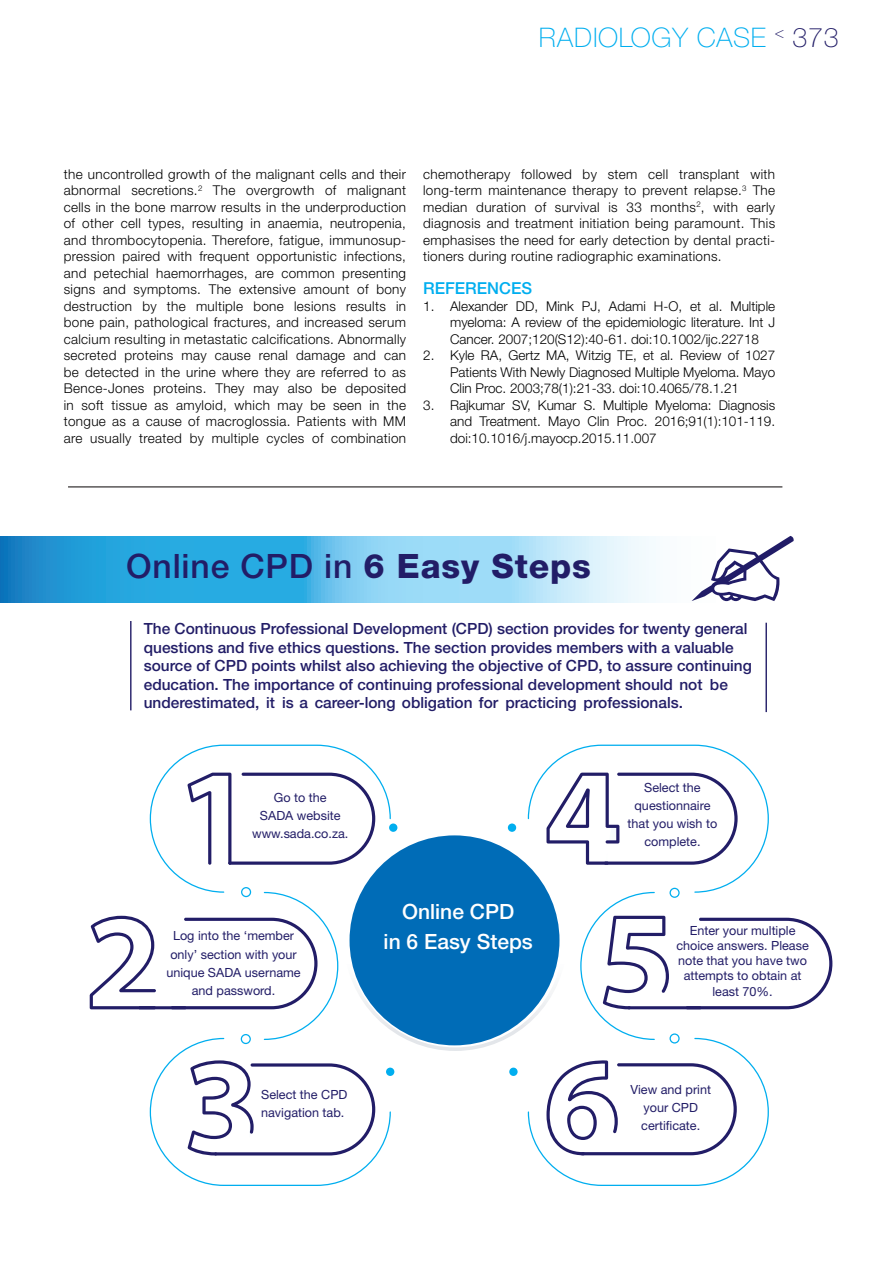
<style>
.page{position:relative;width:893px;height:1263px;background:#fff}
.page>*{position:absolute;margin:0;border:0;box-sizing:border-box;transform-origin:0 0}
.Article_Title{font:500 33.6px "Helvetica Neue LT Std";letter-spacing:.025em;color:#221d67}
.t1{font:100 27px "Helvetica Neue LT Std";letter-spacing:.025em;color:#00aeef}
.t2{font:500 21px "Helvetica Neue LT Std";color:#fff}
.Text_Body_RC_74_4{font:500 16.5px "Helvetica Neue LT Std";color:#00aeef}
.t3{font:500 15.45px/18.5px "Helvetica Neue LT Std";color:#221d67}
.Text_Body_RC_74_4-2{font:300 13.5px/16.5px "Helvetica Neue LT Std";color:#000;text-align:justify}
.t4{font:12.6px/18.1px "Helvetica Neue LT Std";color:#221d67;text-align:center}
.s1{color:#221d67}
.s2{font-weight:800}
</style>
<div class="page">
<svg style="left:391px;top:828px;width:137px;height:223px;background:#207ec0"></svg>
<div style="left:389px;top:823px;width:8px;height:9px;background:#00aeef;border-radius:50%"></div>
<div style="left:508px;top:823px;width:8px;height:9px;background:#00aeef;border-radius:50%"></div>
<div style="left:386px;top:1067px;width:8px;height:9px;background:#00aeef;border-radius:50%"></div>
<svg style="left:509px;top:1067px;width:9px;height:9px"></svg>
<svg style="left:528px;top:745px;width:304px;height:441px"></svg>
<svg style="left:90px;top:745px;width:301px;height:441px"></svg>
<hr style="left:139px;top:1006px;width:47px;height:3px;background:#221d67">
<hr style="left:628px;top:1006px;width:73px;height:3px;background:#221d67">
<svg style="left:0;top:536px;width:656px;height:66px;background:#6bc1e9"></svg>
<hr style="left:130px;top:621px;width:2px;height:89px;background:#221d67">
<hr style="left:765px;top:623px;width:2px;height:89px;background:#221d67">
<hr style="left:68px;top:486px;width:714px;height:1px;background:#231f20">
<h2 class="t1" style="left:539px;top:22px;width:302px">RADIOLOGY CASE <sup>&lt;</sup> <span class="s1">373</span></h2>
<p class="Text_Body_RC_74_4-2" style="left:64px;top:165px;width:344px">the uncontrolled growth of the malignant cells and their abnormal secretions.<sup>2</sup> The overgrowth of malignant cells in the bone marrow results in the underproduction of other cell types, resulting in anaemia, neutropenia, and thrombocytopenia. Therefore, fatigue, immunosup&shy;pression paired with frequent opportunistic infections, and petechial haemorrhages, are common presenting signs and symptoms. The extensive amount of bony destruction by the multiple bone lesions results in bone pain, pathological fractures, and increased serum calcium resulting in metastatic calcifications. Abnormally secreted proteins may cause renal damage and can be detected in the urine where they are referred to as Bence-Jones proteins. They may also be deposited in soft tissue as amyloid, which may be seen in the tongue as a cause of macroglossia. Patients with MM are usually treated by multiple cycles of combination</p>
<p class="Text_Body_RC_74_4-2" style="left:423px;top:165px;width:354px">chemotherapy followed by stem cell transplant with long-term maintenance therapy to prevent relapse.<sup>3</sup> The median duration of survival is 33 months<sup>2</sup>, with early diagnosis and treatment initiation being paramount. This emphasises the need for early detection by dental practi&shy;tioners during routine radiographic examinations.</p>
<p class="Text_Body_RC_74_4" style="left:423px;top:279px;width:111px">REFERENCES</p>
<p class="Text_Body_RC_74_4-2" style="left:450px;top:297px;width:327px;text-indent:-27px">1. Alexander DD, Mink PJ, Adami H-O, et al. Multiple myeloma: A review of the epidemiologic literature. Int J Cancer. 2007;120(S12):40-61. doi:10.1002/ijc.22718</p>
<p class="Text_Body_RC_74_4-2" style="left:450px;top:347px;width:327px;text-indent:-27px">2. Kyle RA, Gertz MA, Witzig TE, et al. Review of 1027<br>Patients With Newly Diagnosed Multiple Myeloma. Mayo Clin Proc. 2003;78(1):21-33. doi:10.4065/78.1.21</p>
<p class="Text_Body_RC_74_4-2" style="left:450px;top:396px;width:327px;text-indent:-27px">3. Rajkumar SV, Kumar S. Multiple Myeloma: Diagnosis and Treatment. Mayo Clin Proc. 2016;91(1):101-119. doi:10.1016/j.mayocp.2015.11.007</p>
<p class="Article_Title" style="left:126px;top:546px;width:466px">Online CPD in <span class="s2">6 Easy Steps</span></p>
<p class="t3" style="left:144px;top:619px;width:610px">The Continuous Professional Development (CPD) section provides for twenty general questions and five ethics questions. The section provides members with a valuable source of CPD points whilst also achieving the objective of CPD, to assure continuing education. The importance of continuing professional development should not be underestimated, it is a career-long obligation for practicing professionals.</p>
<p class="t4" style="left:274px;top:788px;width:54px">Go to the</p>
<p class="t4" style="left:260px;top:806px;width:82px">SADA website</p>
<p class="t4" style="left:252px;top:824px;width:98px">www.sada.co.za.</p>
<p class="t4" style="left:166px;top:927px;width:136px">Log into the ‘member only’ section with your unique SADA username and password.</p>
<p class="t2" style="left:402px;top:898px;width:114px">Online CPD</p>
<p class="t2" style="left:384px;top:929px;width:151px">in 6 Easy Steps</p>
<p class="t4" style="left:644px;top:778px;width:58px">Select the</p>
<p class="t4" style="left:628px;top:796px;width:91px">questionnaire that you wish to</p>
<p class="t4" style="left:644px;top:833px;width:58px">complete.</p>
<p class="t4" style="left:676px;top:923px;width:134px;line-height:15.1px">Enter your multiple choice answers. Please note that you have two attempts to obtain at least 70%.</p>
<p class="t4" style="left:261px;top:1085px;width:88px;text-align:left">Select the CPD navigation tab.</p>
<p class="t4" style="left:630px;top:1080px;width:82px">View and print your CPD</p>
<p class="t4" style="left:641px;top:1117px;width:60px">certificate.</p>
</div>
